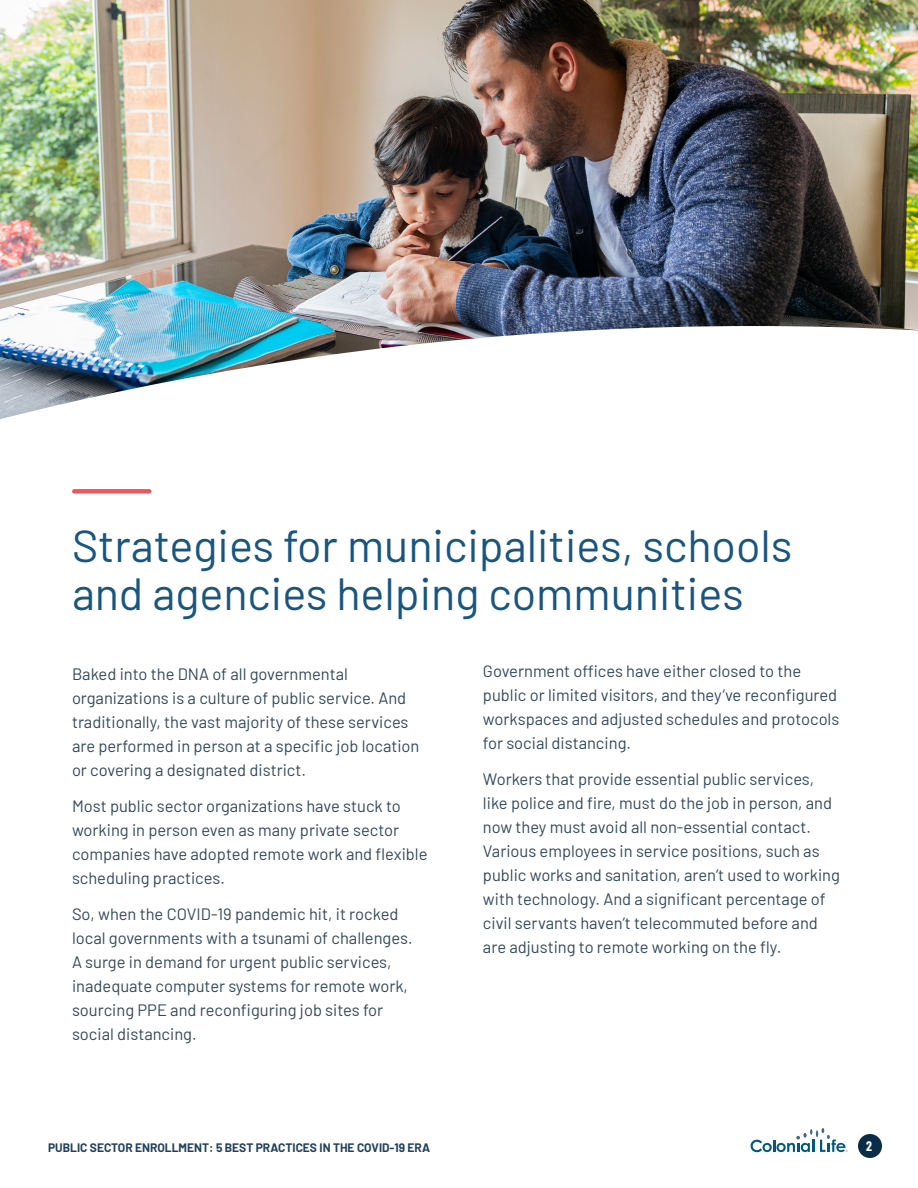
<style>
.page{position:relative;width:918px;height:1188px;background:#fff}
.page>*{position:absolute;margin:0;border:0;box-sizing:border-box;transform-origin:0 0}
.t1{font:45px/48px "Barlow";color:#19557f}
.t2{font:16.5px/24px "Barlow";color:#344a5b}
.t3{font:700 13.5px "Barlow Condensed";color:#fff}
.t4{font:700 12px "Barlow";color:#22415a}
</style>
<div class="page">
<svg style="left:751px;top:1128px;width:97px;height:24px"></svg>
<div style="left:858px;top:1134px;width:24px;height:24px;background:#092c48;border-radius:50%"></div>
<img style="left:0;top:0;width:918px;height:326px">
<svg style="left:0;top:326px;width:918px;height:168px"></svg>
<div style="left:74px;top:489px;width:75px;height:5px;background:#f05660"></div>
<h1 class="t1" style="left:72px;top:518px;width:722px">Strategies for municipalities, schools and agencies helping communities</h1>
<p class="t2" style="left:72px;top:661px;width:349px">Baked into the DNA of all governmental organizations is a culture of public service. And traditionally, the vast majority of these services are performed in person at a specific job location or covering a designated district.</p>
<p class="t2" style="left:72px;top:793px;width:357px">Most public sector organizations have stuck to working in person even as many private sector companies have adopted remote work and flexible scheduling practices.</p>
<p class="t2" style="left:72px;top:901px;width:342px">So, when the COVID-19 pandemic hit, it rocked local governments with a tsunami of challenges.<br>A surge in demand for urgent public services, inadequate computer systems for remote work, sourcing PPE and reconfiguring job sites for social distancing.</p>
<p class="t2" style="left:483px;top:657px;width:358px">Government offices have either closed to the public or limited visitors, and they’ve reconfigured workspaces and adjusted schedules and protocols for social distancing.</p>
<p class="t2" style="left:483px;top:765px;width:359px">Workers that provide essential public services, like police and fire, must do the job in person, and now they must avoid all non-essential contact.<br>Various employees in service positions, such as public works and sanitation, aren’t used to working with technology. And a significant percentage of civil servants haven’t telecommuted before and are adjusting to remote working on the fly.</p>
<p class="t4" style="left:48px;top:1139px;width:384px">PUBLIC SECTOR ENROLLMENT: 5 BEST PRACTICES IN THE COVID-19 ERA</p>
<p class="t3" style="left:866px;top:1136px;width:7px">2</p>
</div>
